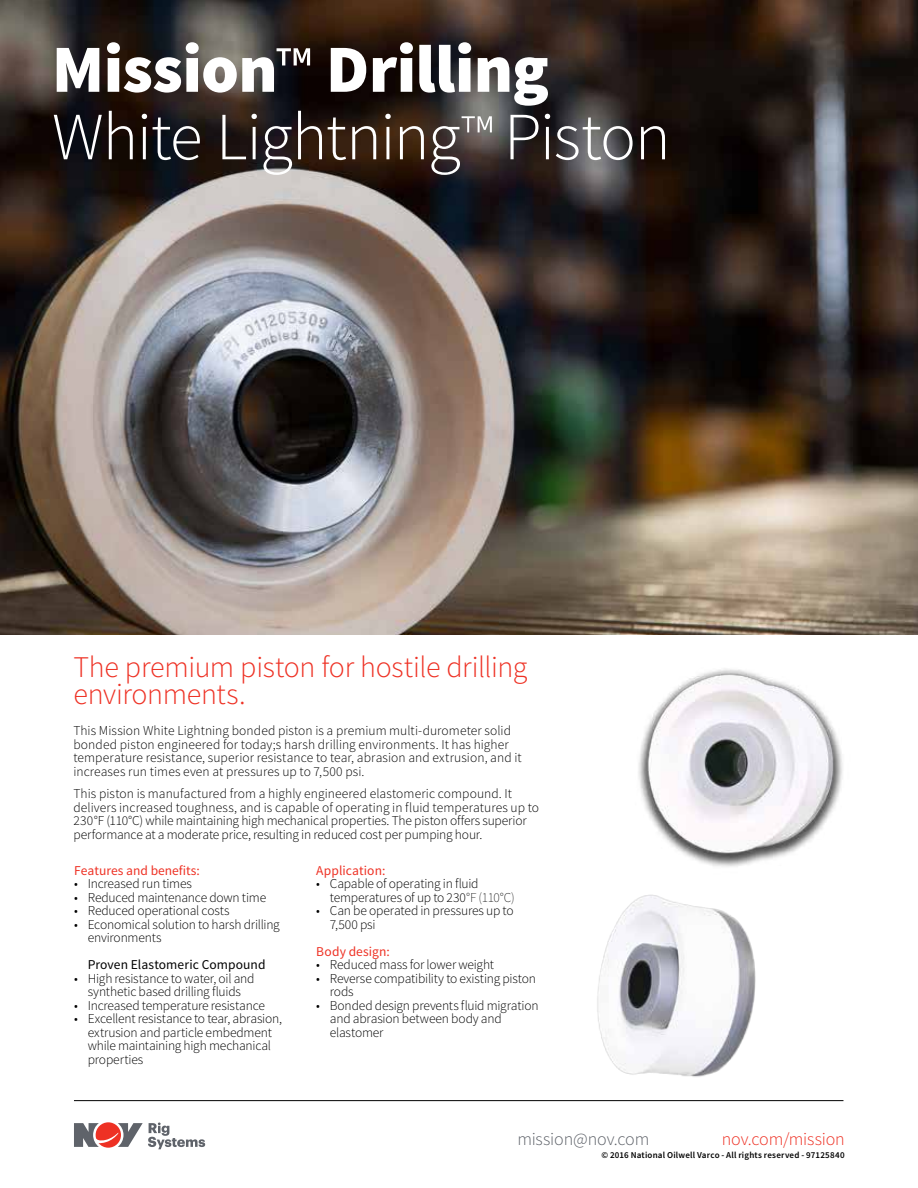
<style>
.page{position:relative;width:918px;height:1188px;background:#fff}
.page>*{position:absolute;margin:0;border:0;box-sizing:border-box;transform-origin:0 0}
.t1{font:300 67.5px/67.5px "Source Sans Pro";letter-spacing:-.025em;color:#fff}
.t2{font:300 30px/27px "Source Sans Pro";letter-spacing:-.015em;color:#ee3124}
.t3{font:300 18px "Source Sans Pro";letter-spacing:-.01em;color:#5f636a}
.t4{font:300 18px "Source Sans Pro";letter-spacing:-.01em;color:#ee3124}
.t5{font:300 13.5px/13.5px "Source Sans Pro";letter-spacing:-.005em;color:#000}
.t6{font:13.5px "Source Sans Pro";color:#ee3124}
.t7{font:13.5px "Source Sans Pro";letter-spacing:.01em;color:#000}
.t8{font:600 9px "Source Sans Pro";letter-spacing:.02em;color:#000}
.s1{font-weight:900}
.s2{font-weight:400;font-size:55.5px}
.s3{font-size:52.5px}
.s4{font-weight:200}
</style>
<div class="page">
<hr style="left:74px;top:1100px;width:769px;height:1px;background:#000">
<svg style="left:74px;top:1122px;width:131px;height:27px"></svg>
<img style="left:0;top:0;width:918px;height:634px">
<img style="left:597px;top:894px;width:159px;height:183px">
<img style="left:638px;top:669px;width:205px;height:198px">
<h1 class="t1" style="left:52px;top:36px;width:620px"><span class="s1">Mission</span><span class="s2">™</span> <span class="s1">Drilling<br></span>White Lightning<span class="s3">™</span> Piston</h1>
<h2 class="t2" style="left:73px;top:654px;width:455px">The premium piston for hostile drilling environments.</h2>
<p class="t5" style="left:73px;top:724px;width:450px">This Mission White Lightning bonded piston is a premium multi-durometer solid bonded piston engineered for today;s harsh drilling environments. It has higher temperature resistance, superior resistance to tear, abrasion and extrusion, and it increases run times even at pressures up to 7,500 psi.</p>
<p class="t5" style="left:73px;top:787px;width:467px">This piston is manufactured from a highly engineered elastomeric compound. It delivers increased toughness, and is capable of operating in fluid temperatures up to 230°F (110°C) while maintaining high mechanical properties. The piston offers superior performance at a moderate price, resulting in reduced cost per pumping hour.</p>
<p class="t6" style="left:74px;top:862px;width:127px">Features and benefits:</p>
<p class="t5" style="left:74px;top:877px;width:119px">• Increased run times</p>
<p class="t5" style="left:74px;top:891px;width:193px">• Reduced maintenance down time</p>
<p class="t5" style="left:74px;top:904px;width:157px">• Reduced operational costs</p>
<p class="t5" style="left:88px;top:918px;width:194px;text-indent:-14px">• Economical solution to harsh drilling environments</p>
<p class="t7" style="left:88px;top:956px;width:179px">Proven Elastomeric Compound</p>
<p class="t5" style="left:74px;top:972px;width:182px;text-align:center">• High resistance to water, oil and synthetic based drilling fluids</p>
<p class="t5" style="left:74px;top:999px;width:192px">• Increased temperature resistance</p>
<p class="t5" style="left:88px;top:1012px;width:196px;text-indent:-14px">• Excellent resistance to tear, abrasion, extrusion and particle embedment while maintaining high mechanical properties</p>
<p class="t6" style="left:316px;top:862px;width:71px">Application:</p>
<p class="t5" style="left:330px;top:877px;width:186px;text-indent:-14px">• Capable of operating in fluid temperatures of up to 230<span class="s4">°F (110°C)</span></p>
<p class="t5" style="left:330px;top:904px;width:185px;text-indent:-14px">• Can be operated in pressures up to<br>7,500 psi</p>
<p class="t6" style="left:316px;top:943px;width:75px">Body design:</p>
<p class="t5" style="left:316px;top:958px;width:179px">• Reduced mass for lower weight</p>
<p class="t5" style="left:330px;top:972px;width:208px;text-indent:-14px">• Reverse compatibility to existing piston rods</p>
<p class="t5" style="left:330px;top:999px;width:210px;text-indent:-14px">• Bonded design prevents fluid migration and abrasion between body and elastomer</p>
<h3 class="t3" style="left:517px;top:1128px;width:134px">mission@nov.com</h3>
<h3 class="t4" style="left:722px;top:1128px;width:124px">nov.com/mission</h3>
<p class="t8" style="left:602px;top:1150px;width:245px">© 2016 National Oilwell Varco - All rights reserved - 97125840</p>
</div>
